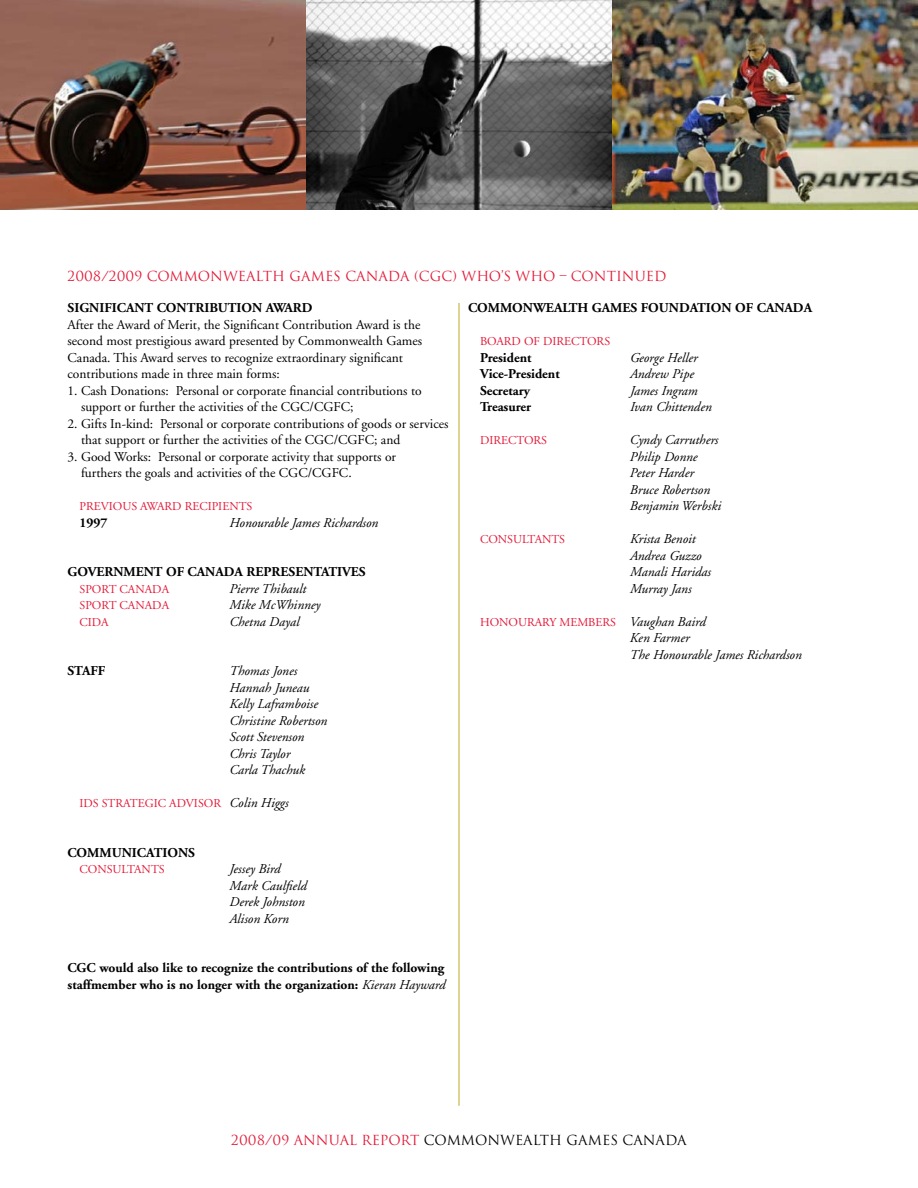
<style>
.page{position:relative;width:918px;height:1188px;background:#fff}
.page>*{position:absolute;margin:0;border:0;box-sizing:border-box;transform-origin:0 0}
.t1{font:13.5px/16.5px "Adobe Garamond";color:#000}
.t2{font:italic 13.5px/16.5px "Adobe Garamond";color:#000}
.t3{font:700 13.5px/16.5px "Adobe Garamond";color:#000}
.t4{font:13.5px "Trajan";color:#e31937}
.t5{font:13.5px "Trajan";color:#000}
.t6{font:12px "Adobe Garamond";color:#e31937}
.s1{font-style:italic;font-size:13.5px;color:#000}
.s2{font-weight:400;font-style:italic}
.s3{color:#e31937}
</style>
<div class="page">
<hr style="left:458px;top:303px;width:2px;height:803px;background:#d4c66d">
<img style="left:612px;top:0;width:306px;height:209px">
<img style="left:0;top:0;width:306px;height:209px">
<svg style="left:306px;top:0;width:306px;height:209px;background:#727272"></svg>
<p class="t4" style="left:68px;top:268px;width:601px">2008/2009 COMMONWEALTH GAMES CANADA (CGC) WHO’S WHO – CONTINUED</p>
<p class="t3" style="left:68px;top:300px;width:8px">SIGNIFI</p>
<p class="t3" style="left:117px;top:300px;width:59px">CANT CONTRI</p>
<p class="t3" style="left:209px;top:300px;width:29px">BUTION</p>
<p class="t3" style="left:266px;top:300px;width:38px">AWARD</p>
<p class="t1" style="left:68px;top:317px;width:356px">After the Award of Merit, the Significant Contribution Award is the second most prestigious award presented by Commonwealth Games Canada. This Award serves to recognize extraordinary significant contributions made in three main forms:</p>
<p class="t1" style="left:81px;top:383px;width:342px;text-indent:-14px">1. Cash Donations: Personal or corporate financial contributions to support or further the activities of the CGC/CGFC;</p>
<p class="t1" style="left:81px;top:416px;width:369px;text-indent:-14px">2. Gifts In-kind: Personal or corporate contributions of goods or services that support or further the activities of the CGC/CGFC; and</p>
<p class="t1" style="left:81px;top:449px;width:317px;text-indent:-14px">3. Good Works: Personal or corporate activity that supports or furthers the goals and activities of the CGC/CGFC.</p>
<p class="t6" style="left:80px;top:500px;width:174px">PREVIOUS AWARD RECIPIENTS</p>
<p class="t3" style="left:80px;top:515px;width:30px">1997</p>
<p class="t2" style="left:230px;top:515px;width:150px">Honourable James Richardson</p>
<p class="t3" style="left:68px;top:564px;width:40px">GOVERNMENT</p>
<p class="t3" style="left:166px;top:564px;width:115px">OF CANADA RE PRESENT</p>
<p class="t3" style="left:321px;top:564px;width:39px">ATI VES</p>
<p class="t6" style="left:80px;top:583px;width:91px">SPORT CANADA</p>
<p class="t2" style="left:229px;top:581px;width:78px">Pierre Thibault</p>
<p class="t6" style="left:80px;top:599px;width:91px">SPORT CANADA</p>
<p class="t2" style="left:230px;top:597px;width:93px">Mike McWhinney</p>
<p class="t6" style="left:80px;top:616px;width:31px">CIDA</p>
<p class="t2" style="left:230px;top:614px;width:71px">Chetna Dayal</p>
<p class="t3" style="left:68px;top:663px;width:29px">STAFF</p>
<p class="t2" style="left:230px;top:663px;width:99px">Thomas Jones<br>Hannah Juneau<br>Kelly Laframboise<br>Christine Robertson<br>Scott Stevenson<br>Chris Taylor<br>Carla Thachuk</p>
<p class="t6" style="left:80px;top:797px;width:211px">IDS STRATEGIC ADVISOR <span class="s1">Colin Higgs</span></p>
<p class="t3" style="left:68px;top:845px;width:22px">COMM</p>
<p class="t3" style="left:112px;top:845px;width:52px">UNI CATIONS</p>
<p class="t6" style="left:80px;top:863px;width:87px">CONSULTANTS</p>
<p class="t2" style="left:230px;top:861px;width:79px">Jessey Bird<br>Mark Caulfield<br>Derek Johnston<br>Alison Korn</p>
<p class="t3" style="left:68px;top:960px;width:380px">CGC would also like to recognize the contributions of the following staffmember who is no longer with the organization: <span class="s2">Kieran Hayward</span></p>
<p class="t3" style="left:468px;top:300px;width:22px">COMMON</p>
<p class="t3" style="left:533px;top:300px;width:88px">WEALT H GAMES</p>
<p class="t3" style="left:641px;top:300px;width:66px">FO UNDATION</p>
<p class="t3" style="left:735px;top:300px;width:78px">OF CANADA</p>
<p class="t6" style="left:480px;top:335px;width:132px">BOARD OF DIRECTORS</p>
<p class="t3" style="left:480px;top:350px;width:53px">President</p>
<p class="t2" style="left:630px;top:350px;width:69px">George Heller</p>
<p class="t3" style="left:480px;top:366px;width:81px">Vice-President</p>
<p class="t2" style="left:630px;top:366px;width:66px">Andrew Pipe</p>
<p class="t3" style="left:468px;top:383px;width:64px">S ecretary</p>
<p class="t2" style="left:630px;top:383px;width:69px">James Ingram</p>
<p class="t3" style="left:468px;top:399px;width:65px">Treasurer</p>
<p class="t2" style="left:630px;top:399px;width:83px">Ivan Chittenden</p>
<p class="t6" style="left:480px;top:434px;width:69px">DIRECTORS</p>
<p class="t2" style="left:630px;top:432px;width:93px">Cyndy Carruthers<br>Philip Donne<br>Peter Harder<br>Bruce Robertson<br>Benjamin Werbski</p>
<p class="t6" style="left:480px;top:533px;width:87px">CONSULTANTS</p>
<p class="t2" style="left:630px;top:531px;width:83px">Krista Benoit<br>Andrea Guzzo<br>Manali Haridas<br>Murray Jans</p>
<p class="t6" style="left:480px;top:616px;width:227px">HONOURARY MEMBERS <span class="s1">Vaughan Baird</span></p>
<p class="t2" style="left:630px;top:630px;width:173px">Ken Farmer<br>The Honourable James Richardson</p>
<p class="t5" style="left:231px;top:1132px;width:457px"><span class="s3">2008/09 ANNUAL REPORT</span> COMMONWEALTH GAMES CANADA</p>
</div>
